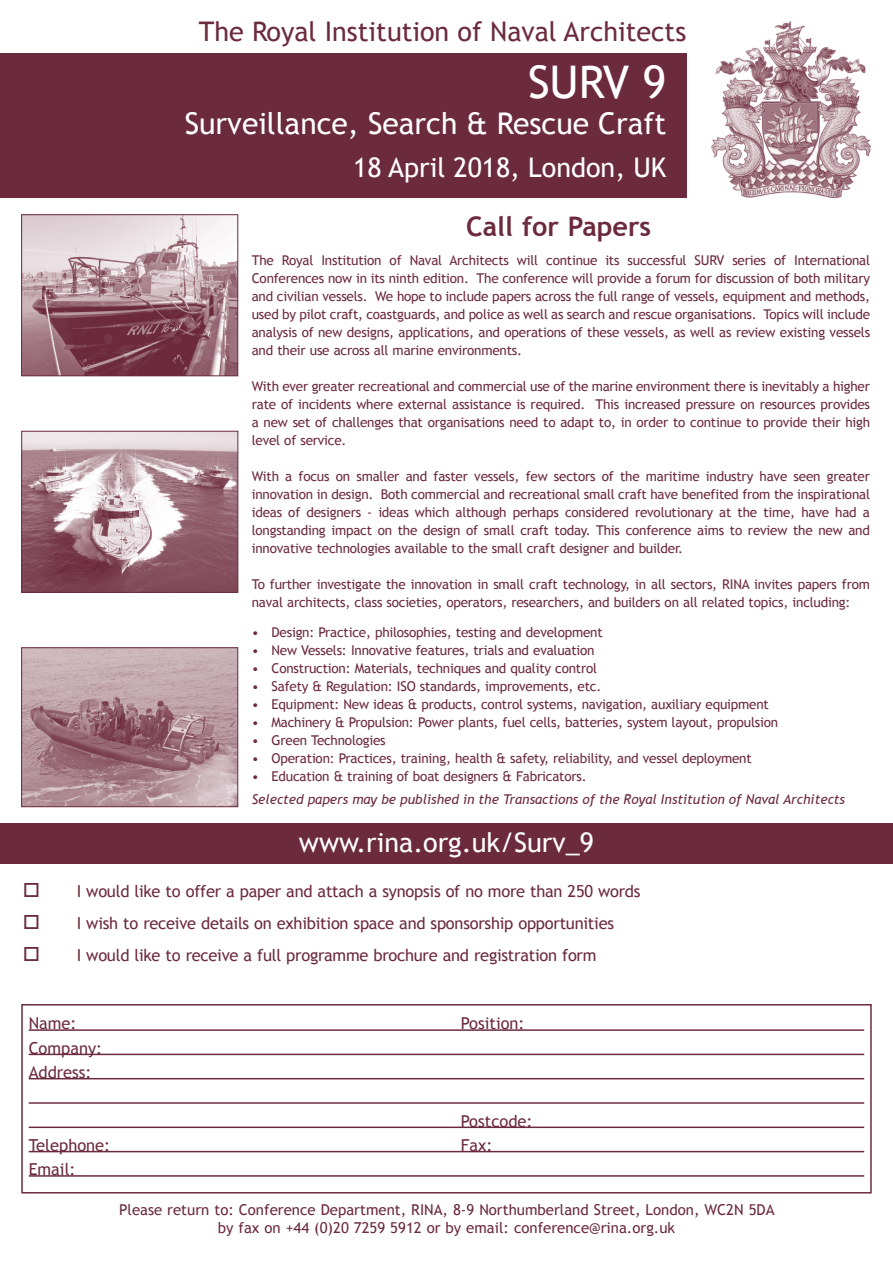
<style>
.page{position:relative;width:893px;height:1263px;background:#fff}
.page>*{position:absolute;margin:0;border:0;box-sizing:border-box;transform-origin:0 0}
.t1{font:45px "Trebuchet MS";color:#fff}
.t2{font:30px "Trebuchet MS";color:#fff}
.t3{font:27px "Trebuchet MS";color:#fff}
.t4{font:27px "Trebuchet MS";color:#6c2b3d}
.t5{font:700 27px "Trebuchet MS";color:#6c2b3d}
.t6{font:16.5px "Trebuchet MS";letter-spacing:-.015em;color:#6c2b3d}
.t7{font:15px "Trebuchet MS";color:#6c2b3d}
.t8{font:13.5px/18px "Trebuchet MS";letter-spacing:-.015em;color:#6c2b3d;text-align:justify}
.t9{font:italic 13.5px "Trebuchet MS";color:#6c2b3d}
</style>
<div class="page">
<hr style="left:29px;top:1029px;width:835px;height:2px;background:#6c2b3d">
<hr style="left:29px;top:1054px;width:835px;height:1px;background:#6c2b3d">
<hr style="left:29px;top:1078px;width:835px;height:1px;background:#6c2b3d">
<hr style="left:29px;top:1102px;width:835px;height:2px;background:#6c2b3d">
<hr style="left:29px;top:1126px;width:835px;height:2px;background:#6c2b3d">
<hr style="left:29px;top:1151px;width:835px;height:1px;background:#6c2b3d">
<hr style="left:29px;top:1175px;width:835px;height:2px;background:#6c2b3d">
<div style="left:21px;top:1004px;width:851px;height:189px;border:2px solid #6c2b3d"></div>
<img style="left:23px;top:649px;width:213px;height:156px">
<div style="left:21px;top:647px;width:217px;height:160px;border:1px solid #6c2b3d"></div>
<img style="left:23px;top:433px;width:213px;height:158px">
<div style="left:21px;top:431px;width:217px;height:162px;border:1px solid #6c2b3d"></div>
<img style="left:23px;top:216px;width:213px;height:158px">
<div style="left:21px;top:214px;width:217px;height:162px;border:1px solid #6c2b3d"></div>
<div style="left:0;top:53px;width:686px;height:145px;background:#6c2b3d"></div>
<img style="left:711px;top:22px;width:160px;height:176px">
<div style="left:0;top:823px;width:893px;height:41px;background:#6c2b3d"></div>
<p class="t4" style="left:199px;top:16px;width:489px">The Royal Institution of Naval Architects</p>
<p class="t1" style="left:528px;top:56px;width:140px">SURV 9</p>
<p class="t2" style="left:185px;top:106px;width:483px">Surveillance, Search &amp; Rescue Craft</p>
<p class="t3" style="left:353px;top:152px;width:315px">18 April 2018, London, UK</p>
<p class="t5" style="left:466px;top:209px;width:186px">Call for Papers</p>
<p class="t8" style="left:252px;top:251px;width:620px">The Royal Institution of Naval Architects will continue its successful SURV series of International Conferences now in its ninth edition. The conference will provide a forum for discussion of both military and civilian vessels. We hope to include papers across the full range of vessels, equipment and methods, used by pilot craft, coastguards, and police as well as search and rescue organisations. Topics will include analysis of new designs, applications, and operations of these vessels, as well as review existing vessels and their use across all marine environments.</p>
<p class="t8" style="left:252px;top:377px;width:620px">With ever greater recreational and commercial use of the marine environment there is inevitably a higher rate of incidents where external assistance is required. This increased pressure on resources provides a new set of challenges that organisations need to adapt to, in order to continue to provide their high level of service.</p>
<p class="t8" style="left:252px;top:467px;width:620px">With a focus on smaller and faster vessels, few sectors of the maritime industry have seen greater innovation in design. Both commercial and recreational small craft have benefited from the inspirational ideas of designers - ideas which although perhaps considered revolutionary at the time, have had a longstanding impact on the design of small craft today. This conference aims to review the new and innovative technologies available to the small craft designer and builder.</p>
<p class="t8" style="left:252px;top:575px;width:620px">To further investigate the innovation in small craft technology, in all sectors, RINA invites papers from naval architects, class societies, operators, researchers, and builders on all related topics, including:</p>
<p class="t8" style="left:252px;top:623px;width:352px">• Design: Practice, philosophies, testing and development</p>
<p class="t8" style="left:252px;top:641px;width:344px">• New Vessels: Innovative features, trials and evaluation</p>
<p class="t8" style="left:252px;top:659px;width:347px">• Construction: Materials, techniques and quality control</p>
<p class="t8" style="left:252px;top:677px;width:351px">• Safety &amp; Regulation: ISO standards, improvements, etc.</p>
<p class="t8" style="left:252px;top:695px;width:519px">• Equipment: New ideas &amp; products, control systems, navigation, auxiliary equipment</p>
<p class="t8" style="left:252px;top:713px;width:528px">• Machinery &amp; Propulsion: Power plants, fuel cells, batteries, system layout, propulsion</p>
<p class="t8" style="left:252px;top:731px;width:135px">• Green Technologies</p>
<p class="t8" style="left:252px;top:749px;width:502px">• Operation: Practices, training, health &amp; safety, reliability, and vessel deployment</p>
<p class="t8" style="left:252px;top:767px;width:336px">• Education &amp; training of boat designers &amp; Fabricators.</p>
<p class="t9" style="left:252px;top:792px;width:595px">Selected papers may be published in the Transactions of the Royal Institution of Naval Architects</p>
<p class="t3" style="left:299px;top:826px;width:297px">www.rina.org.uk/Surv_9</p>
<p class="t6" style="left:23px;top:881px;width:619px">□ I would like to offer a paper and attach a synopsis of no more than 250 words</p>
<p class="t6" style="left:23px;top:913px;width:593px">□ I wish to receive details on exhibition space and sponsorship opportunities</p>
<p class="t6" style="left:23px;top:945px;width:575px">□ I would like to receive a full programme brochure and registration form</p>
<p class="t6" style="left:29px;top:1014px;width:49px">Name:</p>
<p class="t6" style="left:461px;top:1014px;width:65px">Position:</p>
<p class="t6" style="left:29px;top:1038px;width:75px">Company:</p>
<p class="t6" style="left:29px;top:1062px;width:64px">Address:</p>
<p class="t6" style="left:461px;top:1111px;width:73px">Postcode:</p>
<p class="t6" style="left:29px;top:1135px;width:83px">Telephone:</p>
<p class="t6" style="left:461px;top:1135px;width:33px">Fax:</p>
<p class="t6" style="left:29px;top:1159px;width:48px">Email:</p>
<p class="t7" style="left:119px;top:1201px;width:657px">Please return to: Conference Department, RINA, 8-9 Northumberland Street, London, WC2N 5DA</p>
<p class="t7" style="left:218px;top:1219px;width:459px">by fax on +44 (0)20 7259 5912 or by email: conference@rina.org.uk</p>
</div>
